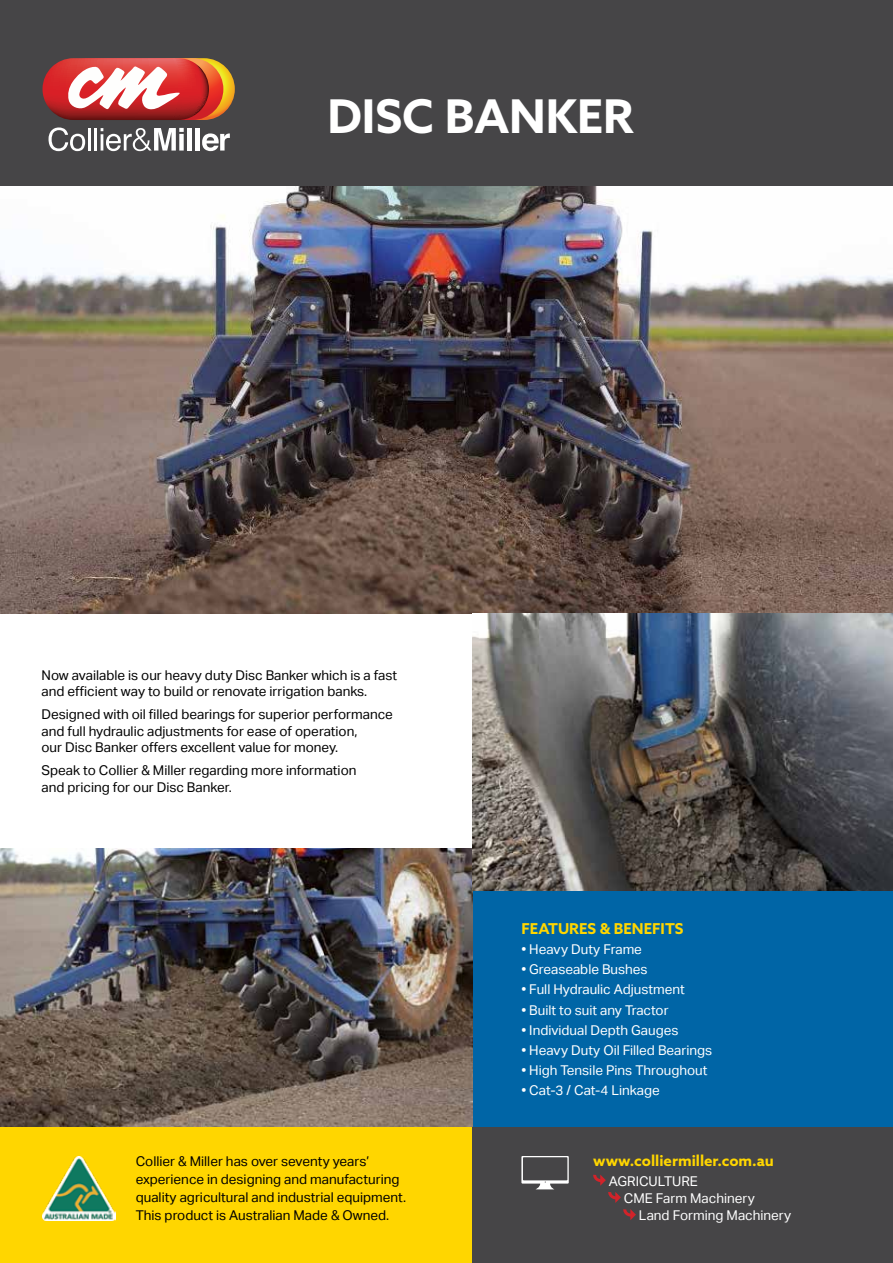
<style>
.page{position:relative;width:893px;height:1263px;background:#fff}
.page>*{position:absolute;margin:0;border:0;box-sizing:border-box;transform-origin:0 0}
.t1{font:700 46.5px "Azo Sans";color:#fff}
.t2{font:700 15px "Azo Sans";color:#ffd600}
.t3{font:13.5px/16.5px "Aktiv Grotesk";color:#000}
.t4{font:13.5px "Aktiv Grotesk";color:#fff}
</style>
<div class="page">
<div style="left:0;top:0;width:893px;height:186px;background:#464547"></div>
<svg style="left:49px;top:127px;width:36px;height:24px"></svg>
<hr style="left:88px;top:128px;width:3px;height:23px;background:#fff">
<hr style="left:94px;top:128px;width:3px;height:23px;background:#fff">
<svg style="left:101px;top:128px;width:83px;height:23px"></svg>
<div style="left:187px;top:128px;width:5px;height:23px;background:#fff"></div>
<div style="left:195px;top:128px;width:5px;height:23px;background:#fff"></div>
<svg style="left:202px;top:133px;width:28px;height:18px"></svg>
<svg style="left:68px;top:58px;width:167px;height:62px"></svg>
<svg style="left:57px;top:58px;width:166px;height:62px"></svg>
<svg style="left:43px;top:58px;width:166px;height:62px;background:#cf6866"></svg>
<div style="left:0;top:1127px;width:472px;height:136px;background:#ffd600"></div>
<img style="left:43px;top:1156px;width:72px;height:64px">
<div style="left:472px;top:1127px;width:421px;height:136px;background:#464547"></div>
<svg style="left:521px;top:1156px;width:48px;height:33px"></svg>
<div style="left:472px;top:890px;width:421px;height:237px;background:#0065a6"></div>
<svg style="left:593px;top:1174px;width:43px;height:46px"></svg>
<img style="left:0;top:186px;width:893px;height:428px">
<img style="left:0;top:848px;width:472px;height:279px">
<img style="left:472px;top:614px;width:421px;height:276px">
<h1 class="t1" style="left:327px;top:85px;width:308px">DISC BANKER</h1>
<p class="t3" style="left:42px;top:667px;width:357px">Now available is our heavy duty Disc Banker which is a fast and efficient way to build or renovate irrigation banks.</p>
<p class="t3" style="left:42px;top:706px;width:353px">Designed with oil filled bearings for superior performance and full hydraulic adjustments for ease of operation,<br>our Disc Banker offers excellent value for money.</p>
<p class="t3" style="left:42px;top:762px;width:316px">Speak to Collier &amp; Miller regarding more information and pricing for our Disc Banker.</p>
<p class="t3" style="left:136px;top:1152px;width:272px;line-height:18px">Collier &amp; Miller has over seventy years’ experience in designing and manufacturing quality agricultural and industrial equipment.<br>This product is Australian Made &amp; Owned.</p>
<p class="t2" style="left:521px;top:919px;width:164px">FEATURES &amp; BENEFITS</p>
<p class="t4" style="left:521px;top:941px;width:122px">• Heavy Duty Frame</p>
<p class="t4" style="left:521px;top:962px;width:128px">• Greaseable Bushes</p>
<p class="t4" style="left:521px;top:982px;width:165px">• Full Hydraulic Adjustment</p>
<p class="t4" style="left:521px;top:1002px;width:149px">• Built to suit any Tractor</p>
<p class="t4" style="left:521px;top:1022px;width:159px">• Individual Depth Gauges</p>
<p class="t4" style="left:521px;top:1042px;width:192px">• Heavy Duty Oil Filled Bearings</p>
<p class="t4" style="left:521px;top:1062px;width:188px">• High Tensile Pins Throughout</p>
<p class="t4" style="left:521px;top:1082px;width:140px">• Cat-3 / Cat-4 Linkage</p>
<p class="t2" style="left:593px;top:1151px;width:182px">www.colliermiller.com.au</p>
<p class="t4" style="left:609px;top:1173px;width:91px">AGRICULTURE</p>
<p class="t4" style="left:624px;top:1190px;width:132px">CME Farm Machinery</p>
<p class="t4" style="left:639px;top:1208px;width:154px">Land Forming Machinery</p>
</div>
